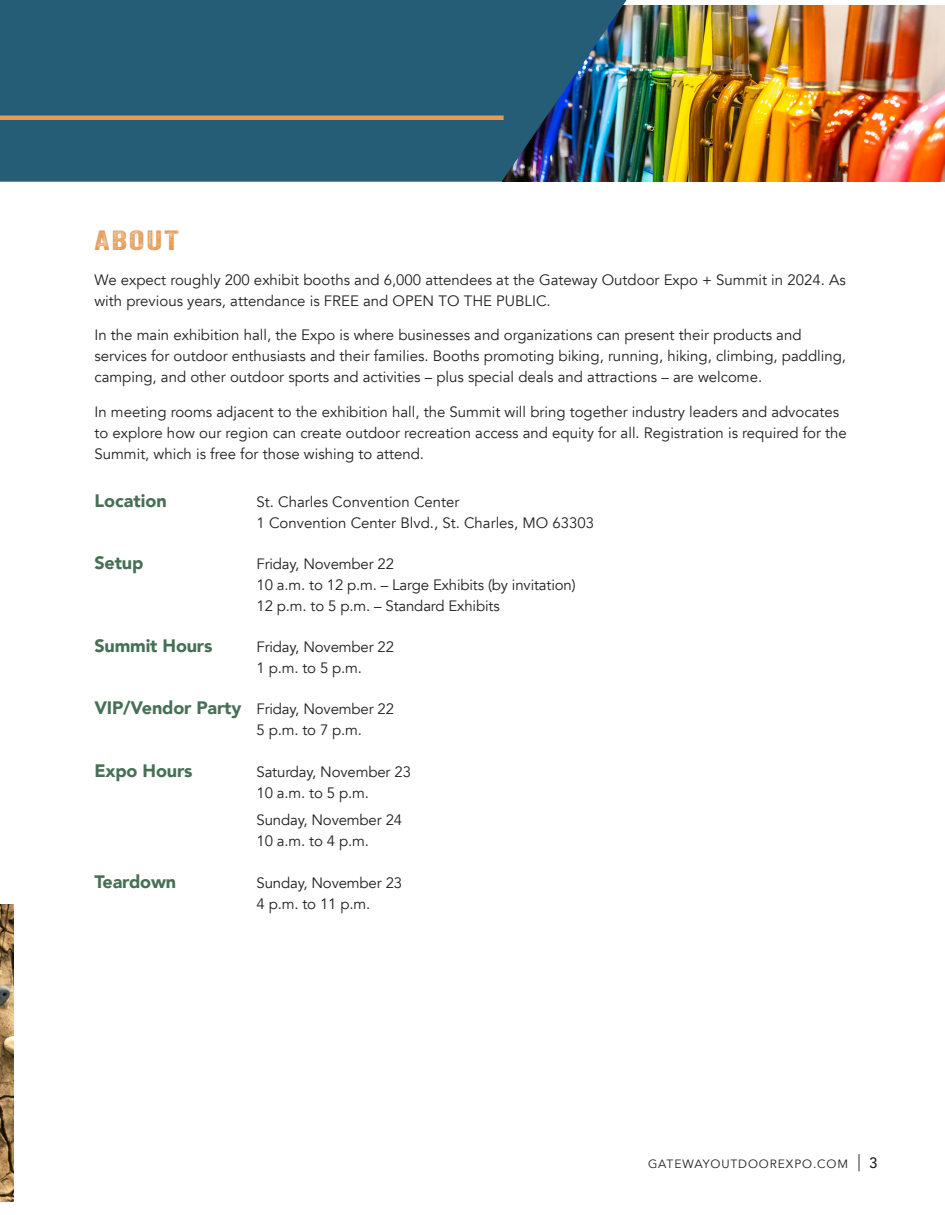
<style>
.page{position:relative;width:945px;height:1215px;background:#fff}
.page>*{position:absolute;margin:0;border:0;box-sizing:border-box;transform-origin:0 0}
.t1{font:27px "Veneer Two";letter-spacing:.05em;color:#e39a57;scale:1.33 1}
.t2{font:900 18px "Avenir";letter-spacing:-.01em;color:#467056}
.t3{font:900 18px "Avenir";color:#467055}
.t4{font:15px/21px "Avenir";color:#231f20}
.t5{font:12px "Avenir";letter-spacing:.075em;color:#231f20}
.s1{font-weight:900;font-size:18px;color:#467056}
.s2{font-size:22.5px}
.s3{font-weight:500;font-size:15px}
</style>
<div class="page">
<img style="left:0;top:904px;width:14px;height:298px">
<img style="left:626px;top:6px;width:319px;height:175px">
<svg style="left:0;top:0;width:626px;height:181px;background:#265d76"></svg>
<hr style="left:0;top:116px;width:504px;height:4px;background:#e39a57">
<p class="t1" style="left:94px;top:224px;width:65px">ABOUT</p>
<p class="t4" style="left:94px;top:269px;width:753px">We expect roughly 200 exhibit booths and 6,000 attendees at the Gateway Outdoor Expo + Summit in 2024. As with previous years, attendance is FREE and OPEN TO THE PUBLIC.</p>
<p class="t4" style="left:94px;top:325px;width:753px">In the main exhibition hall, the Expo is where businesses and organizations can present their products and services for outdoor enthusiasts and their families. Booths promoting biking, running, hiking, climbing, paddling, camping, and other outdoor sports and activities – plus special deals and attractions – are welcome.</p>
<p class="t4" style="left:94px;top:401px;width:754px">In meeting rooms adjacent to the exhibition hall, the Summit will bring together industry leaders and advocates to explore how our region can create outdoor recreation access and equity for all. Registration is required for the<br>Summit, which is free for those wishing to attend.</p>
<p class="t3" style="left:94px;top:485px;width:74px">Location</p>
<p class="t4" style="left:257px;top:491px;width:205px">St. Charles Convention Center</p>
<p class="t4" style="left:256px;top:512px;width:339px">1 Convention Center Blvd., St. Charles, MO 63303</p>
<p class="t2" style="left:94px;top:547px;width:50px">Setup</p>
<p class="t4" style="left:256px;top:553px;width:139px">Friday, November 22</p>
<p class="t4" style="left:256px;top:574px;width:321px">10 a.m. to 12 p.m. – Large Exhibits (by invitation)</p>
<p class="t4" style="left:256px;top:595px;width:245px">12 p.m. to 5 p.m. – Standard Exhibits</p>
<p class="t2" style="left:94px;top:630px;width:119px">Summit Hours</p>
<p class="t4" style="left:256px;top:637px;width:139px">Friday, November 22</p>
<p class="t4" style="left:256px;top:658px;width:107px">1 p.m. to 5 p.m.</p>
<p class="t4" style="left:94px;top:699px;width:301px"><span class="s1">VIP/Vendor Party</span> Friday, November 22</p>
<p class="t4" style="left:256px;top:720px;width:107px">5 p.m. to 7 p.m.</p>
<p class="t2" style="left:94px;top:755px;width:100px">Expo Hours</p>
<p class="t4" style="left:256px;top:761px;width:156px">Saturday, November 23</p>
<p class="t4" style="left:256px;top:782px;width:114px">10 a.m. to 5 p.m.</p>
<p class="t4" style="left:256px;top:810px;width:147px">Sunday, November 24</p>
<p class="t4" style="left:256px;top:831px;width:114px">10 a.m. to 4 p.m.</p>
<p class="t2" style="left:94px;top:866px;width:83px">Teardown</p>
<p class="t4" style="left:256px;top:872px;width:147px">Sunday, November 23</p>
<p class="t4" style="left:256px;top:893px;width:115px">4 p.m. to 11 p.m.</p>
<p class="t5" style="left:648px;top:1157px;width:231px">GATEWAYOUTDOOREXPO.COM <span class="s2">|</span> <span class="s3">3</span></p>
</div>
